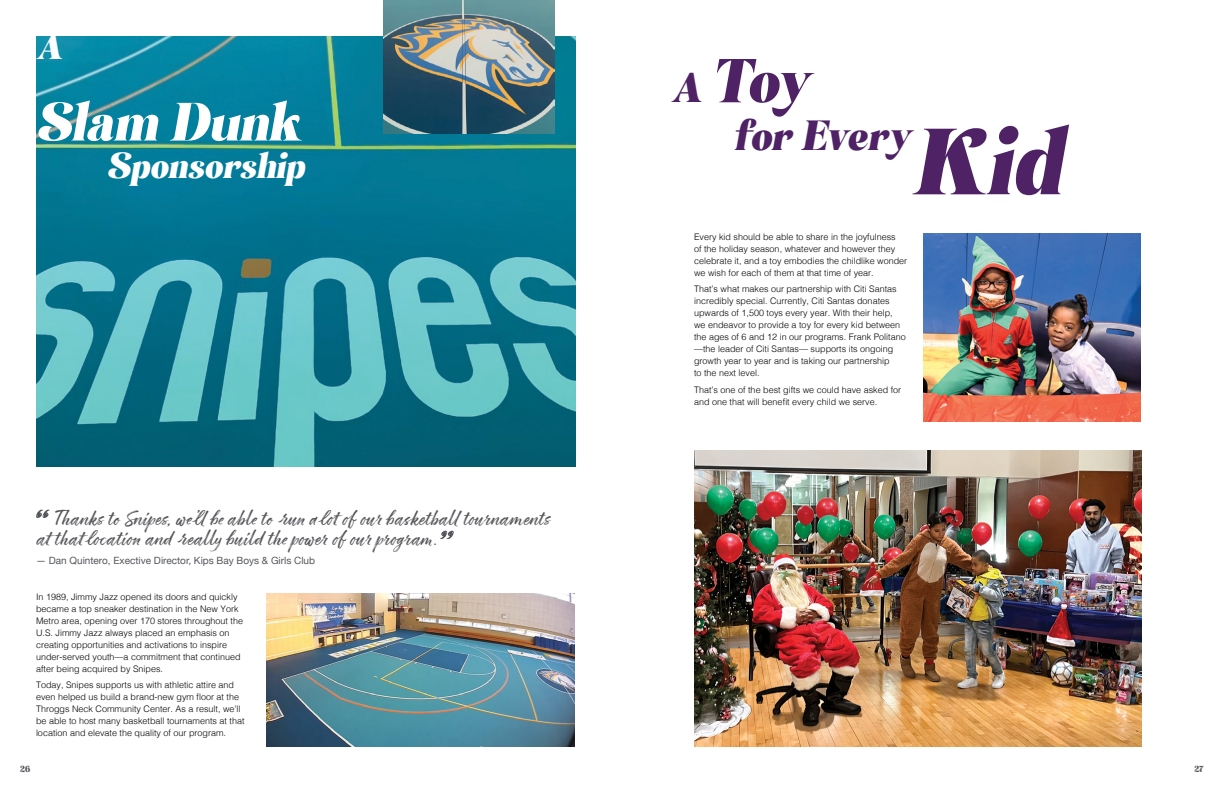
<style>
.page{position:relative;width:1224px;height:792px;background:#fff}
.page>*{position:absolute;margin:0;border:0;box-sizing:border-box;transform-origin:0 0}
.t1{font:italic 94px "Simplify";color:#4e2265}
.t2{font:italic 62px "Simplify";color:#4e2265}
.t3{font:italic 54px "Simplify";color:#fff}
.t4{font:italic 42px "Simplify";color:#4e2265}
.t5{font:italic 36px "Simplify";color:#fff}
.t6{font:italic 18px/20px "ATS Script";color:#56565a;scale:1.15 1}
.t7{font:10px "Helvetica Neue";color:#54565b}
.t8{font:300 9px/12px "Helvetica";color:#000}
.t9{font:9px "Simplify";color:#54565b}
.s1{font-size:42px}
</style>
<div class="page">
<img style="left:36px;top:36px;width:540px;height:431px">
<img style="left:266px;top:593px;width:309px;height:154px">
<img style="left:383px;top:0;width:171px;height:133px">
<svg style="left:36px;top:510px;width:14px;height:8px"></svg>
<svg style="left:440px;top:531px;width:14px;height:8px"></svg>
<img style="left:694px;top:450px;width:448px;height:297px">
<img style="left:923px;top:233px;width:217px;height:188px">
<h3 class="t5" style="left:36px;top:26px;width:35px">A</h3>
<h3 class="t3" style="left:36px;top:91px;width:279px">Slam Dunk</h3>
<h3 class="t5" style="left:107px;top:145px;width:207px">Sponsorship</h3>
<h3 class="t6" style="left:36px;top:509px;width:457px;text-indent:14px">ThankstoSnipes,we’llbeabletorunalotofourbasketballtournaments atthatlocationandreallybuildthepowerofourprogram.</h3>
<p class="t7" style="left:36px;top:553px;width:281px">— Dan Quintero, Exective Director, Kips Bay Boys &amp; Girls Club</p>
<p class="t8" style="left:36px;top:590px;width:209px">In 1989, Jimmy Jazz opened its doors and quickly became a top sneaker destination in the New York Metro area, opening over 170 stores throughout the U.S. Jimmy Jazz always placed an emphasis on creating opportunities and activations to inspire under-served youth—a commitment that continued after being acquired by Snipes.</p>
<p class="t8" style="left:36px;top:678px;width:210px">Today, Snipes supports us with athletic attire and even helped us build a brand-new gym floor at the Throggs Neck Community Center. As a result, we’ll be able to host many basketball tournaments at that location and elevate the quality of our program.</p>
<h2 class="t2" style="left:671px;top:46px;width:140px"><span class="s1">A</span> Toy</h2>
<h3 class="t4" style="left:735px;top:112px;width:178px">for Every</h3>
<h1 class="t1" style="left:912px;top:109px;width:171px">Kid</h1>
<p class="t8" style="left:694px;top:230px;width:215px">Every kid should be able to share in the joyfulness<br>of the holiday season, whatever and however they celebrate it, and a toy embodies the childlike wonder we wish for each of them at that time of year.</p>
<p class="t8" style="left:694px;top:282px;width:213px">That’s what makes our partnership with Citi Santas incredibly special. Currently, Citi Santas donates upwards of 1,500 toys every year. With their help, we endeavor to provide a toy for every kid between the ages of 6 and 12 in our programs. Frank Politano —the leader of Citi Santas— supports its ongoing growth year to year and is taking our partnership<br>to the next level.</p>
<p class="t8" style="left:694px;top:383px;width:209px">That’s one of the best gifts we could have asked for and one that will benefit every child we serve.</p>
<p class="t9" style="left:20px;top:763px;width:12px">26</p>
<p class="t9" style="left:1195px;top:763px;width:11px">27</p>
</div>
